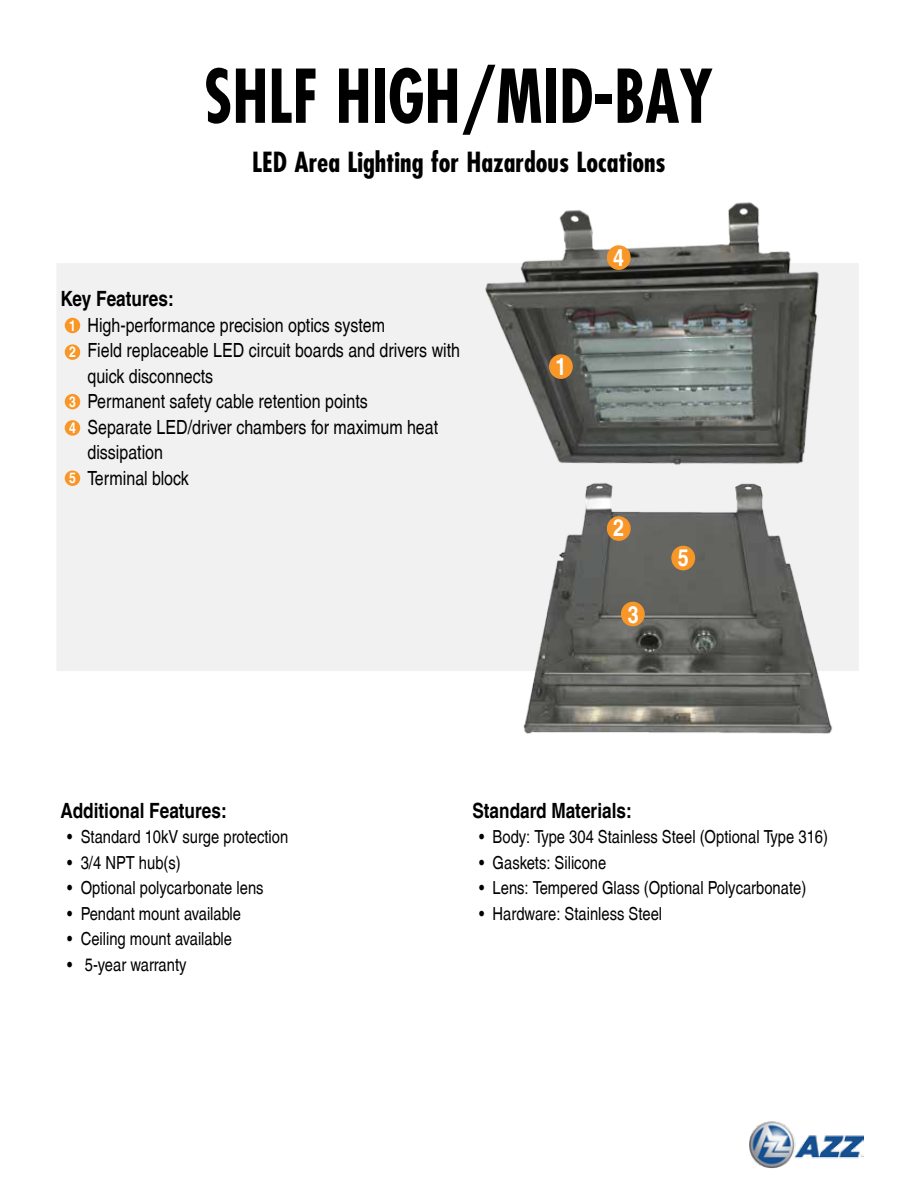
<style>
.page{position:relative;width:918px;height:1188px;background:#fff}
.page>*{position:absolute;margin:0;border:0;box-sizing:border-box;transform-origin:0 0}
.t1{font:700 condensed 72px "Futura";color:#000;scale:.9 1}
.t2{font:700 condensed 27px "Futura";color:#000}
.t3{font:700 condensed 24px "Helvetica Com";color:#fff}
.t4{font:700 condensed 21px "Helvetica Com";color:#000}
.t5{font:condensed 19.5px/25.5px "Helvetica Com";color:#000}
.t6{font:condensed 18px "Helvetica Com";color:#000}
.t7{font:700 condensed 15px "Helvetica Com";color:#fff}
</style>
<div class="page">
<div style="left:56px;top:263px;width:803px;height:408px;background:#f1f1f2"></div>
<img style="left:466px;top:202px;width:381px;height:263px">
<img style="left:456px;top:476px;width:396px;height:258px">
<div style="left:66px;top:471px;width:13px;height:14px;background:#f89728;border-radius:50%"></div>
<div style="left:65px;top:470px;width:15px;height:16px;border:2px solid #f89728;border-radius:50%"></div>
<div style="left:66px;top:421px;width:13px;height:14px;background:#f89728;border-radius:50%"></div>
<div style="left:65px;top:420px;width:15px;height:16px;border:2px solid #f89728;border-radius:50%"></div>
<div style="left:66px;top:395px;width:13px;height:14px;background:#f89728;border-radius:50%"></div>
<div style="left:65px;top:394px;width:15px;height:15px;border:2px solid #f89728;border-radius:50%"></div>
<div style="left:66px;top:345px;width:13px;height:14px;background:#f89728;border-radius:50%"></div>
<div style="left:65px;top:344px;width:15px;height:16px;border:2px solid #f89728;border-radius:50%"></div>
<div style="left:66px;top:318px;width:13px;height:14px;background:#f89728;border-radius:50%"></div>
<div style="left:65px;top:318px;width:15px;height:15px;border:2px solid #f89728;border-radius:50%"></div>
<div style="left:550px;top:355px;width:22px;height:23px;background:#f89728;border-radius:50%"></div>
<div style="left:549px;top:354px;width:24px;height:25px;border:2px solid #f89728;border-radius:50%"></div>
<div style="left:608px;top:517px;width:22px;height:23px;background:#f89728;border-radius:50%"></div>
<div style="left:607px;top:516px;width:24px;height:25px;border:2px solid #f89728;border-radius:50%"></div>
<div style="left:622px;top:602px;width:22px;height:24px;background:#f89728;border-radius:50%"></div>
<div style="left:621px;top:602px;width:24px;height:24px;border:2px solid #f89728;border-radius:50%"></div>
<div style="left:608px;top:246px;width:22px;height:23px;background:#f89728;border-radius:50%"></div>
<div style="left:607px;top:245px;width:24px;height:25px;border:2px solid #f89728;border-radius:50%"></div>
<div style="left:672px;top:546px;width:22px;height:24px;background:#f89728;border-radius:50%"></div>
<div style="left:671px;top:546px;width:24px;height:24px;border:2px solid #f89728;border-radius:50%"></div>
<img style="left:749px;top:1121px;width:115px;height:47px">
<h1 class="t1" style="left:204px;top:50px;width:567px">SHLF HIGH/MID-BAY</h1>
<h2 class="t2" style="left:252px;top:145px;width:415px">LED Area Lighting for Hazardous Locations</h2>
<p class="t4" style="left:60px;top:286px;width:115px">Key Features:</p>
<p class="t5" style="left:87px;top:312px;width:374px">High-performance precision optics system<br>Field replaceable LED circuit boards and drivers with quick disconnects<br>Permanent safety cable retention points<br>Separate LED/driver chambers for maximum heat dissipation<br>Terminal block</p>
<p class="t7" style="left:69px;top:317px;width:8px">1</p>
<p class="t7" style="left:69px;top:342px;width:8px">2</p>
<p class="t7" style="left:69px;top:392px;width:8px">3</p>
<p class="t7" style="left:69px;top:419px;width:8px">4</p>
<p class="t7" style="left:69px;top:469px;width:8px">5</p>
<h3 class="t3" style="left:555px;top:351px;width:12px">1</h3>
<h3 class="t3" style="left:613px;top:243px;width:12px">4</h3>
<h3 class="t3" style="left:613px;top:513px;width:12px">2</h3>
<h3 class="t3" style="left:628px;top:600px;width:12px">3</h3>
<h3 class="t3" style="left:678px;top:543px;width:12px">5</h3>
<p class="t4" style="left:60px;top:797px;width:168px">Additional Features:</p>
<p class="t6" style="left:67px;top:826px;width:223px">• Standard 10kV surge protection</p>
<p class="t6" style="left:67px;top:851px;width:115px">• 3/4 NPT hub(s)</p>
<p class="t6" style="left:67px;top:877px;width:198px">• Optional polycarbonate lens</p>
<p class="t6" style="left:67px;top:902px;width:175px">• Pendant mount available</p>
<p class="t6" style="left:67px;top:928px;width:166px">• Ceiling mount available</p>
<p class="t6" style="left:67px;top:954px;width:121px">• 5-year warranty</p>
<p class="t4" style="left:472px;top:797px;width:161px">Standard Materials:</p>
<p class="t6" style="left:479px;top:826px;width:350px">• Body: Type 304 Stainless Steel (Optional Type 316)</p>
<p class="t6" style="left:479px;top:851px;width:129px">• Gaskets: Silicone</p>
<p class="t6" style="left:479px;top:877px;width:329px">• Lens: Tempered Glass (Optional Polycarbonate)</p>
<p class="t6" style="left:479px;top:902px;width:185px">• Hardware: Stainless Steel</p>
</div>
